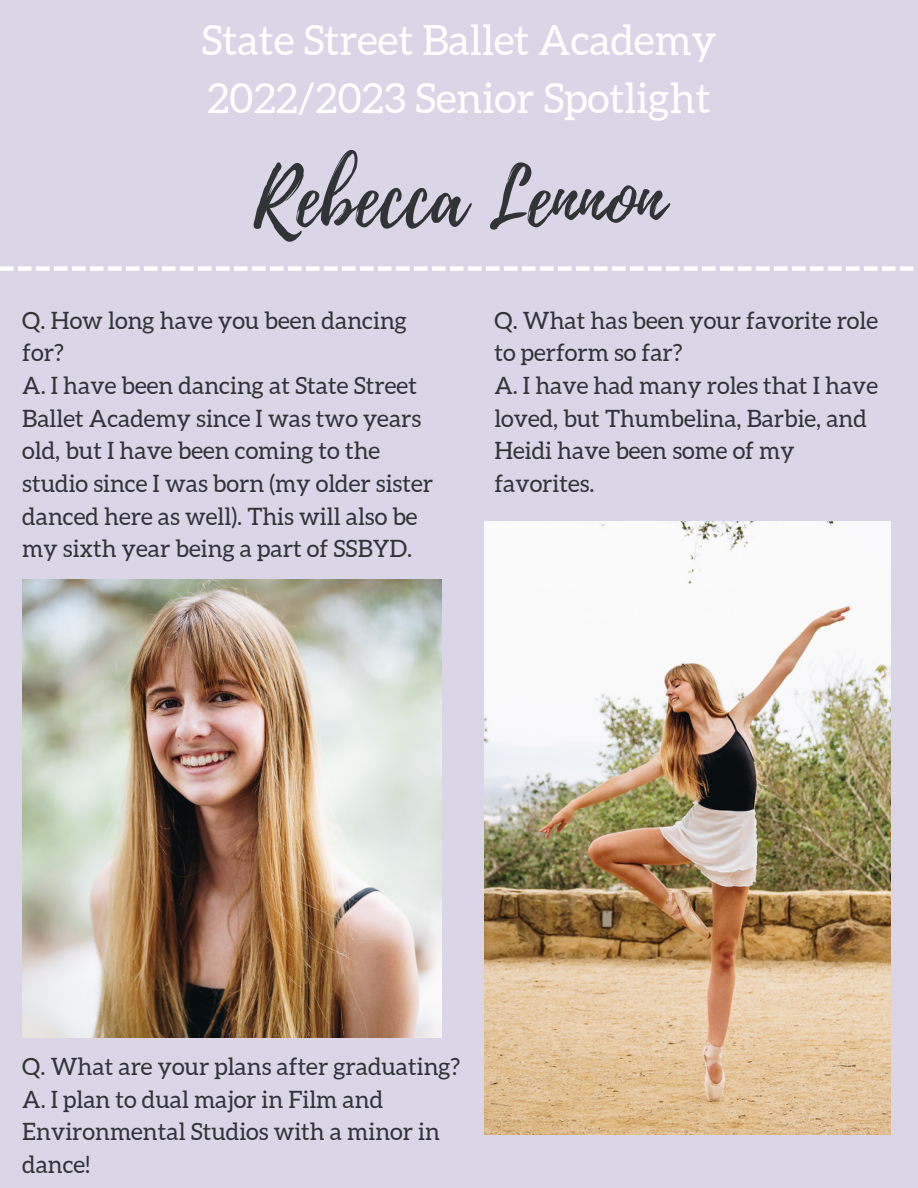
<style>
.page{position:relative;width:918px;height:1188px;background:#dbd5e8}
.page>*{position:absolute;margin:0;border:0;box-sizing:border-box;transform-origin:0 0}
.t1{font:79.2px "Playlist Script";color:#303437}
.t2{font:41.55px/58.1px "Aleo";color:#fff}
.t3{font:23.85px/32.7px "Aleo";color:#303437}
</style>
<div class="page">
<svg style="left:0;top:266px;width:914px;height:5px"></svg>
<img style="left:22px;top:580px;width:420px;height:458px">
<img style="left:484px;top:521px;width:406px;height:613px">
<h2 class="t2" style="left:201px;top:11px;width:517px">State Street Ballet Academy<br>2022/2023 Senior Spotlight</h2>
<h1 class="t1" style="left:254px;top:142px;width:412px">Rebecca Lennon</h1>
<p class="t3" style="left:22px;top:304px;width:412px">Q. How long have you been dancing for?<br>A. I have been dancing at State Street<br>Ballet Academy since I was two years old, but I have been coming to the studio since I was born (my older sister danced here as well). This will also be my sixth year being a part of SSBYD.</p>
<p class="t3" style="left:494px;top:304px;width:385px">Q. What has been your favorite role to perform so far?<br>A. I have had many roles that I have loved, but Thumbelina, Barbie, and<br>Heidi have been some of my favorites.</p>
<p class="t3" style="left:22px;top:1050px;width:440px">Q. What are your plans after graduating?<br>A. I plan to dual major in Film and<br>Environmental Studios with a minor in dance!</p>
</div>
